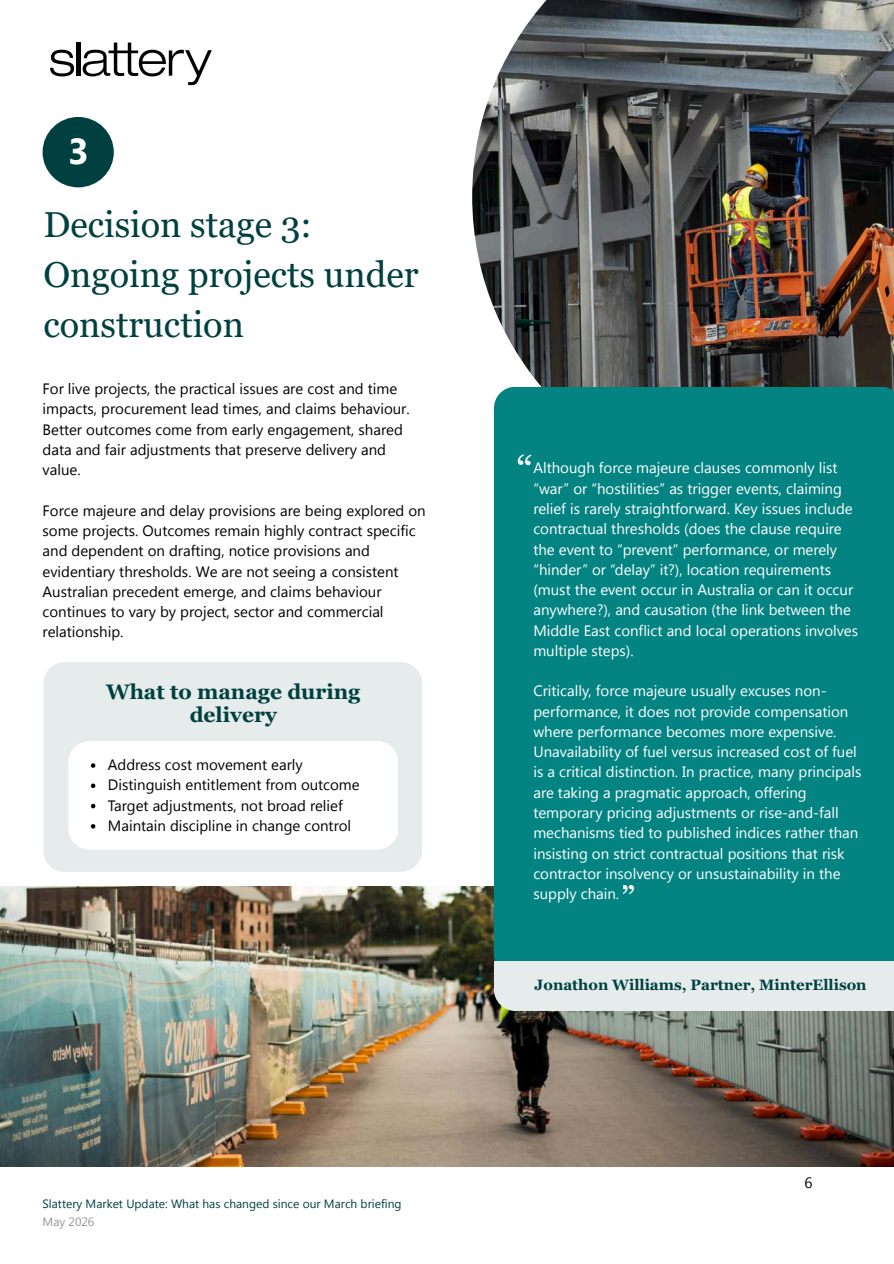
<style>
.page{position:relative;width:894px;height:1264px;background:#fff}
.page>*{position:absolute;margin:0;border:0;box-sizing:border-box;transform-origin:0 0}
.t1{font:36px/49.5px "Georgia";color:#004040}
.t2{font:700 36px "Khmer UI";color:#fff}
.t3{font:700 26.7px "Georgia";color:#fff}
.t4{font:700 21px/23.7px "Georgia";color:#004040;text-align:center}
.t5{font:15px/20.2px "Khmer UI";color:#fff}
.t6{font:15px/20.2px "Khmer UI";color:#000}
.t7{font:700 15px "Georgia";color:#004040}
.t8{font:12px "Khmer UI";color:#004040}
.t9{font:12px "Khmer UI";color:#939598}
</style>
<div class="page">
<svg style="left:50px;top:50px;width:24px;height:26px"></svg>
<hr style="left:77px;top:43px;width:3px;height:33px;background:#010101">
<svg style="left:83px;top:50px;width:25px;height:26px"></svg>
<svg style="left:108px;top:43px;width:30px;height:33px"></svg>
<svg style="left:139px;top:50px;width:27px;height:26px"></svg>
<svg style="left:169px;top:50px;width:15px;height:26px"></svg>
<svg style="left:185px;top:50px;width:27px;height:35px"></svg>
<img style="left:0;top:886px;width:893px;height:280px">
<div style="left:43px;top:662px;width:379px;height:210px;background:#e6ecec"></div>
<div style="left:68px;top:741px;width:330px;height:108px;background:#fff"></div>
<svg style="left:91px;top:763px;width:4px;height:4px"></svg>
<svg style="left:91px;top:783px;width:4px;height:5px"></svg>
<svg style="left:91px;top:803px;width:4px;height:5px"></svg>
<svg style="left:91px;top:824px;width:4px;height:4px"></svg>
<img style="left:472px;top:0;width:421px;height:387px">
<div style="left:494px;top:387px;width:399px;height:588px;background:#048383"></div>
<div style="left:494px;top:963px;width:399px;height:47px;background:#e6ecec"></div>
<div style="left:494px;top:961px;width:399px;height:26px;background:#e6ecec"></div>
<svg style="left:43px;top:117px;width:71px;height:70px;fill:#004040"></svg>
<h1 class="t2" style="left:68px;top:131px;width:22px">3</h1>
<h1 class="t1" style="left:43px;top:200px;width:376px">Decision stage 3:<br>Ongoing projects under construction</h1>
<p class="t6" style="left:43px;top:379px;width:368px">For live projects, the practical issues are cost and time impacts, procurement lead times, and claims behaviour.<br>Better outcomes come from early engagement, shared data and fair adjustments that preserve delivery and value.</p>
<p class="t6" style="left:43px;top:500px;width:384px">Force majeure and delay provisions are being explored on some projects. Outcomes remain highly contract specific and dependent on drafting, notice provisions and evidentiary thresholds. We are not seeing a consistent Australian precedent emerge, and claims behaviour continues to vary by project, sector and commercial relationship.</p>
<h3 class="t4" style="left:106px;top:679px;width:256px">What to manage during delivery</h3>
<p class="t6" style="left:108px;top:754px;width:253px">Address cost movement early Distinguish entitlement from outcome Target adjustments, not broad relief Maintain discipline in change control</p>
<p class="t8" style="left:43px;top:1197px;width:360px">Slattery Market Update: What has changed since our March briefing</p>
<p class="t9" style="left:43px;top:1215px;width:53px">May 2026</p>
<p class="t5" style="left:533px;top:458px;width:326px">Although force majeure clauses commonly list “war” or “hostilities” as trigger events, claiming relief is rarely straightforward. Key issues include contractual thresholds (does the clause require the event to “prevent” performance, or merely “hinder” or “delay” it?), location requirements (must the event occur in Australia or can it occur anywhere?), and causation (the link between the Middle East conflict and local operations involves multiple steps).</p>
<p class="t5" style="left:533px;top:681px;width:329px">Critically, force majeure usually excuses non&shy;performance, it does not provide compensation where performance becomes more expensive.<br>Unavailability of fuel versus increased cost of fuel is a critical distinction. In practice, many principals are taking a pragmatic approach, offering temporary pricing adjustments or rise-and-fall mechanisms tied to published indices rather than insisting on strict contractual positions that risk contractor insolvency or unsustainability in the supply chain.</p>
<h2 class="t3" style="left:621px;top:880px;width:15px">”</h2>
<p class="t7" style="left:534px;top:976px;width:333px">Jonathon Williams, Partner, MinterEllison</p>
<p class="t6" style="left:804px;top:1172px;width:10px">6</p>
</div>
